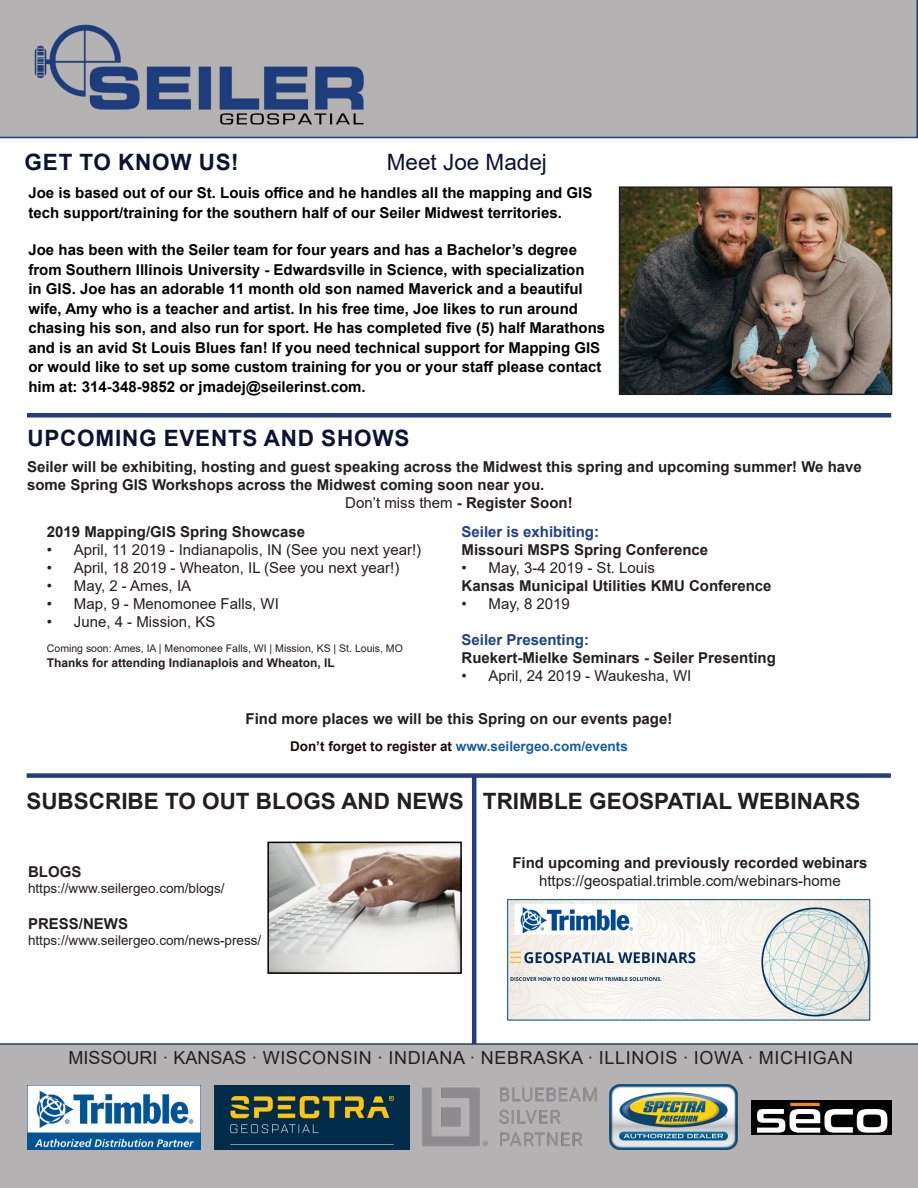
<style>
.page{position:relative;width:918px;height:1188px;background:#fff}
.page>*{position:absolute;margin:0;border:0;box-sizing:border-box;transform-origin:0 0}
.t1{font:700 22.5px "Arial";color:#231f20}
.t2{font:700 22.5px "Arial";letter-spacing:.035em;color:#0b1334}
.t3{font:22.5px "Arial";color:#0b1334}
.t4{font:18px "Arial";letter-spacing:.035em;color:#231f20}
.t5{font:700 15px/19.5px "Arial";color:#000}
.t6{font:700 15px/18px "Arial";color:#231f20}
.t7{font:15px "Arial";color:#231f20}
.t8{font:700 15px "Arial";color:#204186}
.t9{font:700 15px "Arial";color:#1d4386}
.t10{font:13.5px "Arial";color:#231f20}
.t11{font:700 13.5px "Arial";color:#175d9e}
.t12{font:700 12px "Arial";color:#231f20}
.t13{font:10.5px "Arial";color:#231f20}
.s1{font-weight:400}
.s2{color:#1e090b}
</style>
<div class="page">
<hr style="left:472px;top:776px;width:4px;height:406px;background:#233e7a">
<div style="left:0;top:0;width:918px;height:138px;background:#b4b2b3"></div>
<div style="left:0;top:1043px;width:918px;height:145px;background:#b4b2b3"></div>
<img style="left:622px;top:189px;width:267px;height:203px">
<div style="left:619px;top:186px;width:273px;height:209px;border:2px solid #231f20"></div>
<img style="left:30px;top:21px;width:339px;height:104px">
<img style="left:28px;top:1086px;width:172px;height:64px">
<img style="left:270px;top:845px;width:189px;height:126px">
<div style="left:267px;top:842px;width:195px;height:132px;border:2px solid #000003"></div>
<img style="left:215px;top:1086px;width:194px;height:64px">
<img style="left:609px;top:1085px;width:129px;height:65px">
<img style="left:423px;top:1086px;width:176px;height:64px">
<img style="left:752px;top:1100px;width:139px;height:35px">
<div style="left:27px;top:413px;width:864px;height:5px;background:#233e7a"></div>
<div style="left:27px;top:773px;width:864px;height:5px;background:#233e7a"></div>
<img style="left:510px;top:901px;width:358px;height:117px">
<div style="left:507px;top:899px;width:363px;height:121px;border:1px solid #004987"></div>
<p class="t2" style="left:25px;top:146px;width:216px">GET TO KNOW US!</p>
<p class="t3" style="left:387px;top:146px;width:162px">Meet Joe Madej</p>
<p class="t5" style="left:28px;top:183px;width:565px">Joe is based out of our St. Louis office and he handles all the mapping and GIS tech support/training for the southern half of our Seiler Midwest territories.</p>
<p class="t5" style="left:28px;top:240px;width:578px">Joe has been with the Seiler team for four years and has a Bachelor’s degree from Southern Illinois University - Edwardsville in Science, with specialization<br>in GIS. Joe has an adorable 11 month old son named Maverick and a beautiful wife, Amy who is a teacher and artist. In his free time, Joe likes to run around chasing his son, and also run for sport. He has completed five (5) half Marathons and is an avid St Louis Blues fan! If you need technical support for Mapping GIS or would like to set up some custom training for you or your staff please contact him at: 314-348-9852 or jmadej@seilerinst.com.</p>
<p class="t2" style="left:27px;top:422px;width:383px">UPCOMING EVENTS AND SHOWS</p>
<p class="t6" style="left:27px;top:457px;width:836px">Seiler will be exhibiting, hosting and guest speaking across the Midwest this spring and upcoming summer! We have some Spring GIS Workshops across the Midwest coming soon near you.</p>
<p class="t6" style="left:345px;top:493px;width:229px"><span class="s1">Don’t miss them</span> - Register Soon!</p>
<p class="t6" style="left:47px;top:523px;width:260px">2019 Mapping/GIS Spring Showcase</p>
<p class="t7" style="left:47px;top:539px;width:376px">• April, 11 2019 - Indianapolis, IN (See you next year!)</p>
<p class="t7" style="left:47px;top:557px;width:354px">• April, 18 2019 - Wheaton, IL (See you next year!)</p>
<p class="t7" style="left:47px;top:575px;width:146px">• May, 2 - Ames, IA</p>
<p class="t7" style="left:47px;top:593px;width:234px">• Map, 9 - Menomonee Falls, WI</p>
<p class="t7" style="left:47px;top:611px;width:170px">• June, 4 - Mission, KS</p>
<p class="t13" style="left:47px;top:641px;width:357px">Coming soon: Ames, IA | Menomonee Falls, WI | Mission, KS | St. Louis, MO</p>
<p class="t12" style="left:47px;top:654px;width:290px">Thanks for attending Indianaplois and Wheaton, IL</p>
<p class="t8" style="left:462px;top:521px;width:139px">Seiler is exhibiting:</p>
<p class="t6" style="left:462px;top:541px;width:248px">Missouri MSPS Spring Conference</p>
<p class="t7" style="left:462px;top:557px;width:195px">• May, 3-4 2019 - St. Louis</p>
<p class="t6" style="left:462px;top:577px;width:312px">Kansas Municipal Utilities KMU Conference</p>
<p class="t7" style="left:462px;top:593px;width:110px">• May, 8 2019</p>
<p class="t9" style="left:462px;top:629px;width:129px">Seiler Presenting:</p>
<p class="t6" style="left:462px;top:649px;width:316px">Ruekert-Mielke Seminars - Seiler Presenting</p>
<p class="t7" style="left:462px;top:665px;width:231px">• April, 24 2019 - Waukesha, WI</p>
<p class="t6" style="left:246px;top:709px;width:428px">Find more places we will be this Spring on our events page!</p>
<p class="t11" style="left:290px;top:736px;width:339px"><span class="s2">Don’t forget to register at</span> www.seilergeo.com/events</p>
<p class="t1" style="left:26px;top:785px;width:439px">SUBSCRIBE TO OUT BLOGS AND NEWS</p>
<p class="t1" style="left:483px;top:785px;width:379px">TRIMBLE GEOSPATIAL WEBINARS</p>
<p class="t6" style="left:28px;top:863px;width:55px">BLOGS</p>
<p class="t10" style="left:28px;top:879px;width:198px">https://www.seilergeo.com/blogs/</p>
<p class="t6" style="left:28px;top:915px;width:102px">PRESS/NEWS</p>
<p class="t10" style="left:28px;top:931px;width:235px">https://www.seilergeo.com/news-press/</p>
<p class="t6" style="left:512px;top:854px;width:357px">Find upcoming and previously recorded webinars</p>
<p class="t7" style="left:539px;top:870px;width:303px">https://geospatial.trimble.com/webinars-home</p>
<p class="t4" style="left:68px;top:1045px;width:786px">MISSOURI · KANSAS · WISCONSIN · INDIANA · NEBRASKA · ILLINOIS · IOWA · MICHIGAN</p>
</div>
